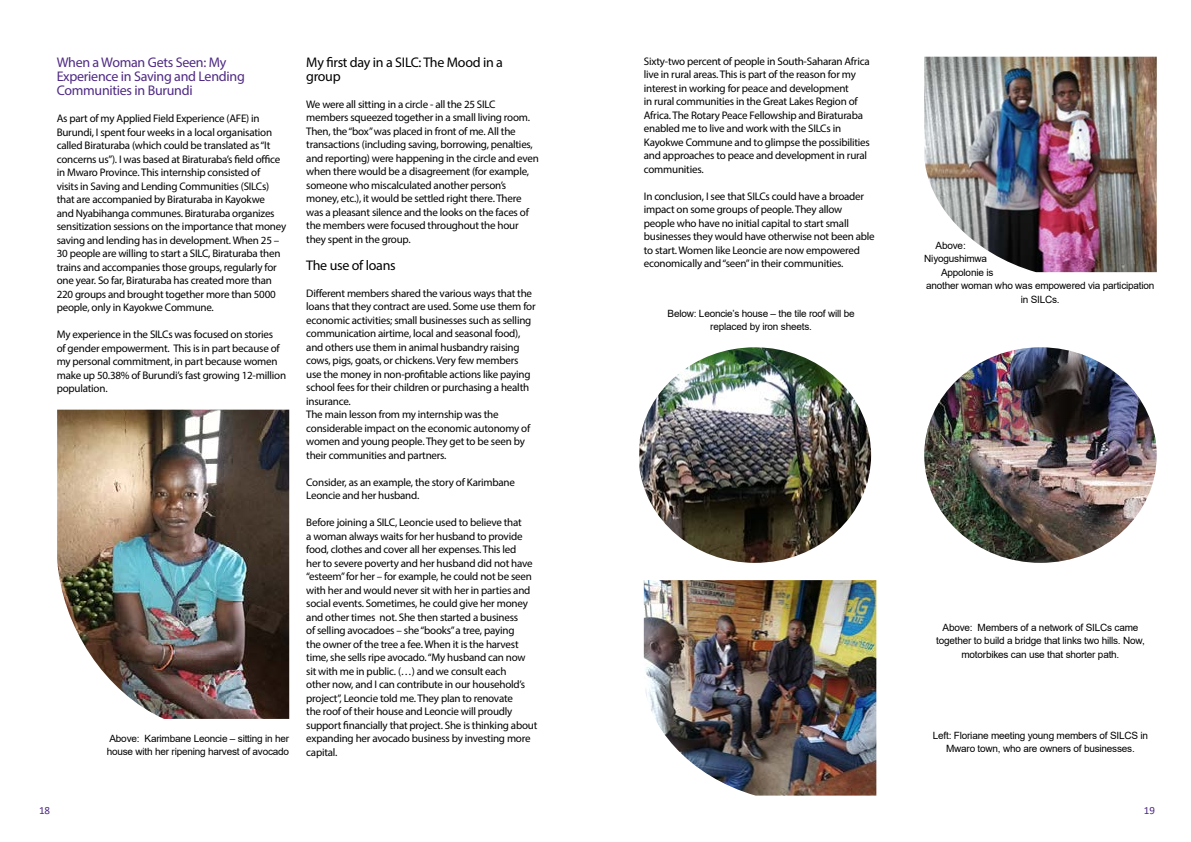
<style>
.page{position:relative;width:1191px;height:842px;background:#fff}
.page>*{position:absolute;margin:0;border:0;box-sizing:border-box;transform-origin:0 0}
.t1{font:14px/14px "Myriad Pro";letter-spacing:-.02em;color:#4f2a84}
.t2{font:14px/13.5px "Myriad Pro";letter-spacing:-.02em;color:#000}
.t3{font:11px/13.5px "Myriad Pro";letter-spacing:-.02em;color:#000}
.t4{font:11px "Calibri";color:#4f2a84}
.t5{font:10px/13.5px "Arial";letter-spacing:-.02em;color:#000;text-align:center}
</style>
<div class="page">
<img style="left:57px;top:410px;width:232px;height:309px">
<img style="left:924px;top:57px;width:232px;height:215px">
<img style="left:924px;top:347px;width:232px;height:216px">
<img style="left:639px;top:347px;width:232px;height:216px">
<img style="left:644px;top:580px;width:232px;height:215px">
<p class="t1" style="left:57px;top:55px;width:190px">When a Woman Gets Seen: My<br>Experience in Saving and Lending<br>Communities in Burundi</p>
<p class="t3" style="left:57px;top:112px;width:231px">As part of my Applied Field Experience (AFE) in Burundi, I spent four weeks in a local organisation called Biraturaba (which could be translated as “It concerns us”). I was based at Biraturaba’s field office in Mwaro Province. This internship consisted of<br>visits in Saving and Lending Communities (SILCs) that are accompanied by Biraturaba in Kayokwe<br>and Nyabihanga communes. Biraturaba organizes sensitization sessions on the importance that money saving and lending has in development. When 25 – 30 people are willing to start a SILC, Biraturaba then trains and accompanies those groups, regularly for one year. So far, Biraturaba has created more than 220 groups and brought together more than 5000 people, only in Kayokwe Commune.</p>
<p class="t3" style="left:57px;top:328px;width:231px">My experience in the SILCs was focused on stories<br>of gender empowerment. This is in part because of my personal commitment, in part because women make up 50.38% of Burundi’s fast growing 12-million population.</p>
<p class="t5" style="left:107px;top:731px;width:184px;text-align:left">Above: Karimbane Leoncie – sitting in her house with her ripening harvest of avocado</p>
<p class="t2" style="left:306px;top:56px;width:198px">My first day in a SILC: The Mood in a group</p>
<p class="t3" style="left:306px;top:97px;width:234px">We were all sitting in a circle - all the 25 SILC members squeezed together in a small living room.<br>Then, the “box” was placed in front of me. All the transactions (including saving, borrowing, penalties, and reporting) were happening in the circle and even when there would be a disagreement (for example, someone who miscalculated another person’s money, etc.), it would be settled right there. There was a pleasant silence and the looks on the faces of the members were focused throughout the hour they spent in the group.</p>
<p class="t2" style="left:306px;top:258px;width:91px">The use of loans</p>
<p class="t3" style="left:306px;top:286px;width:231px">Different members shared the various ways that the loans that they contract are used. Some use them for economic activities; small businesses such as selling communication airtime, local and seasonal food), and others use them in animal husbandry raising cows, pigs, goats, or chickens. Very few members use the money in non-profitable actions like paying school fees for their children or purchasing a health insurance.<br>The main lesson from my internship was the considerable impact on the economic autonomy of women and young people. They get to be seen by their communities and partners.</p>
<p class="t3" style="left:306px;top:475px;width:210px">Consider, as an example, the story of Karimbane<br>Leoncie and her husband.</p>
<p class="t3" style="left:306px;top:516px;width:233px">Before joining a SILC, Leoncie used to believe that<br>a woman always waits for her husband to provide food, clothes and cover all her expenses. This led<br>her to severe poverty and her husband did not have “esteem” for her – for example, he could not be seen with her and would never sit with her in parties and social events. Sometimes, he could give her money and other times not. She then started a business<br>of selling avocadoes – she “books” a tree, paying<br>the owner of the tree a fee. When it is the harvest time, she sells ripe avocado. “My husband can now sit with me in public. (…) and we consult each<br>other now, and I can contribute in our household’s project”, Leoncie told me. They plan to renovate<br>the roof of their house and Leoncie will proudly support financially that project. She is thinking about expanding her avocado business by investing more capital.</p>
<p class="t3" style="left:644px;top:54px;width:228px">Sixty-two percent of people in South-Saharan Africa live in rural areas. This is part of the reason for my interest in working for peace and development<br>in rural communities in the Great Lakes Region of Africa. The Rotary Peace Fellowship and Biraturaba enabled me to live and work with the SILCs in Kayokwe Commune and to glimpse the possibilities and approaches to peace and development in rural communities.</p>
<p class="t3" style="left:644px;top:189px;width:232px">In conclusion, I see that SILCs could have a broader impact on some groups of people. They allow people who have no initial capital to start small businesses they would have otherwise not been able to start. Women like Leoncie are now empowered economically and “seen” in their communities.</p>
<p class="t5" style="left:667px;top:306px;width:189px">Below: Leoncie’s house – the tile roof will be replaced by iron sheets.</p>
<p class="t5" style="left:935px;top:238px;width:32px">Above:</p>
<p class="t5" style="left:924px;top:252px;width:64px">Niyogushimwa</p>
<p class="t5" style="left:941px;top:265px;width:54px">Appolonie is</p>
<p class="t5" style="left:926px;top:279px;width:230px">another woman who was empowered via participation</p>
<p class="t5" style="left:1020px;top:292px;width:40px">in SILCs.</p>
<p class="t5" style="left:936px;top:620px;width:210px">Above: Members of a network of SILCs came together to build a bridge that links two hills. Now, motorbikes can use that shorter path.</p>
<p class="t5" style="left:933px;top:728px;width:217px">Left: Floriane meeting young members of SILCS in<br>Mwaro town, who are owners of businesses.</p>
<p class="t4" style="left:39px;top:803px;width:13px">18</p>
<p class="t4" style="left:1143px;top:803px;width:13px">19</p>
</div>
